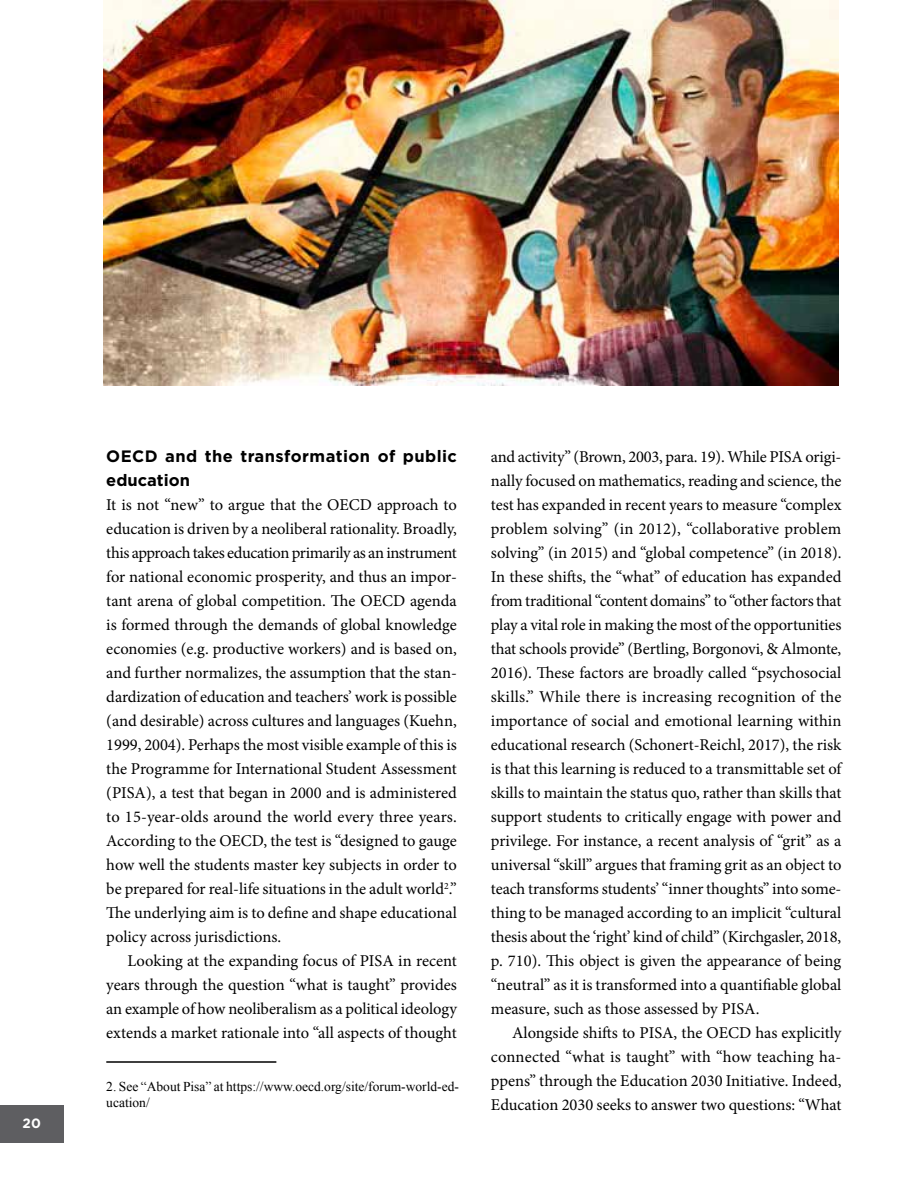
<style>
.page{position:relative;width:918px;height:1188px;background:#fff}
.page>*{position:absolute;margin:0;border:0;box-sizing:border-box;transform-origin:0 0}
.t1{font:16.5px/24px "Minion Pro";color:#000;text-align:justify}
.t2{font:700 16.5px/24px "Gotham";letter-spacing:.025em;color:#000}
.t3{font:13.5px/16.2px "Times New Roman";color:#000}
.t4{font:700 13.5px "Gotham Rounded";color:#fff}
</style>
<div class="page">
<div style="left:0;top:1105px;width:64px;height:38px;background:#5e5e61"></div>
<img style="left:104px;top:0;width:735px;height:386px">
<hr style="left:106px;top:1061px;width:170px;height:2px;background:#000">
<p class="t4" style="left:23px;top:1114px;width:20px">20</p>
<p class="t2" style="left:106px;top:444px;width:352px">OECD and the transformation of public education</p>
<p class="t1" style="left:106px;top:493px;width:352px">It is not “new” to argue that the OECD approach to education is driven by a neoliberal rationality. Broadly, this approach takes education primarily as an instrument for national economic prosperity, and thus an impor&shy;tant arena of global competition. The OECD agenda is formed through the demands of global knowledge economies (e.g. productive workers) and is based on, and further normalizes, the assumption that the stan&shy;dardization of education and teachers’ work is possible (and desirable) across cultures and languages (Kuehn, 1999, 2004). Perhaps the most visible example of this is the Programme for International Student Assessment (PISA), a test that began in 2000 and is administered to 15-year-olds around the world every three years.<br>According to the OECD, the test is “designed to gauge how well the students master key subjects in order to be prepared for real-life situations in the adult world<sup>2</sup>.” The underlying aim is to define and shape educational policy across jurisdictions.</p>
<p class="t1" style="left:106px;top:949px;width:352px;text-indent:21px">Looking at the expanding focus of PISA in recent years through the question “what is taught” provides an example of how neoliberalism as a political ideology extends a market rationale into “all aspects of thought</p>
<p class="t3" style="left:106px;top:1078px;width:354px">2. See “About Pisa” at https://www.oecd.org/site/forum-world-ed&shy;ucation/</p>
<p class="t1" style="left:491px;top:445px;width:352px">and activity” (Brown, 2003, para. 19). While PISA origi&shy;nally focused on mathematics, reading and science, the test has expanded in recent years to measure “complex problem solving” (in 2012), “collaborative problem solving” (in 2015) and “global competence” (in 2018).<br>In these shifts, the “what” of education has expanded from traditional “content domains” to “other factors that play a vital role in making the most of the opportunities that schools provide” (Bertling, Borgonovi, &amp; Almonte, 2016). These factors are broadly called “psychosocial skills.” While there is increasing recognition of the importance of social and emotional learning within educational research (Schonert-Reichl, 2017), the risk is that this learning is reduced to a transmittable set of skills to maintain the status quo, rather than skills that support students to critically engage with power and privilege. For instance, a recent analysis of “grit” as a universal “skill” argues that framing grit as an object to teach transforms students’ “inner thoughts” into some&shy;thing to be managed according to an implicit “cultural thesis about the ‘right’ kind of child” (Kirchgasler, 2018, p. 710). This object is given the appearance of being “neutral” as it is transformed into a quantifiable global measure, such as those assessed by PISA.</p>
<p class="t1" style="left:491px;top:1021px;width:352px;text-indent:21px">Alongside shifts to PISA, the OECD has explicitly connected “what is taught” with “how teaching ha&shy;ppens” through the Education 2030 Initiative. Indeed, Education 2030 seeks to answer two questions: “What</p>
</div>
